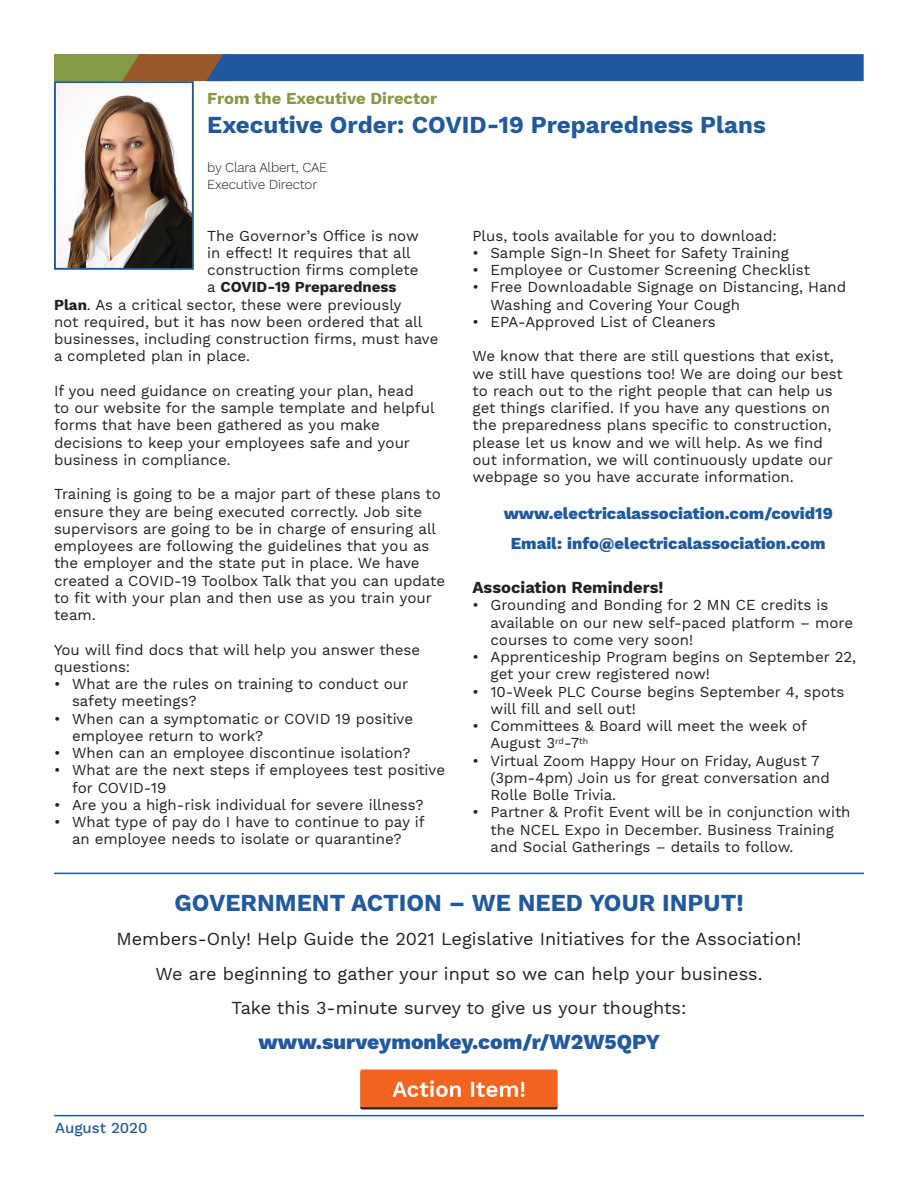
<style>
.page{position:relative;width:918px;height:1188px;background:#fff}
.page>*{position:absolute;margin:0;border:0;box-sizing:border-box;transform-origin:0 0}
.t1{font:700 24px "Work Sans";color:#20599e}
.t2{font:800 21px "Work Sans";color:#20599e}
.t3{font:18px/34.5px "Work Sans";color:#231f20;text-align:center}
.t4{font:800 16.5px/30px "Work Sans";color:#20599e;text-align:center}
.t5{font:700 16.5px "Work Sans";color:#849a44}
.t6{font:700 16.5px "Work Sans";color:#231f20}
.t7{font:15px/17.2px "Work Sans";color:#231f20}
.t8{font:700 15px "Work Sans";color:#231f20}
.t9{font:500 15px "Work Sans";color:#20599e}
.t10{font:300 13.5px/16.2px "Work Sans";letter-spacing:-.02em;color:#231f20}
.s1{font-weight:400}
.s2{font-weight:700}
</style>
<div class="page">
<img style="left:57px;top:84px;width:134px;height:183px">
<div style="left:54px;top:81px;width:140px;height:189px;border:2px solid #20599e"></div>
<hr style="left:54px;top:873px;width:810px;height:1px;background:#20599e">
<hr style="left:54px;top:1115px;width:810px;height:1px;background:#20599e">
<div style="left:54px;top:54px;width:94px;height:27px;background:#849a44"></div>
<svg style="left:122px;top:54px;width:742px;height:27px;background:#2f5a90"></svg>
<img style="left:360px;top:1069px;width:198px;height:41px">
<p class="t5" style="left:207px;top:89px;width:231px">From the Executive Director</p>
<h1 class="t1" style="left:207px;top:111px;width:560px">Executive Order: COVID-19 Preparedness Plans</h1>
<p class="t10" style="left:207px;top:160px;width:122px">by Clara Albert, CAE<br>Executive Director</p>
<p class="t7" style="left:207px;top:228px;width:213px">The Governor’s Office is now</p>
<p class="t7" style="left:207px;top:245px;width:205px">in effect! It requires that all</p>
<p class="t7" style="left:207px;top:262px;width:213px">construction firms complete</p>
<p class="t8" style="left:207px;top:279px;width:191px"><span class="s1">a</span> COVID-19 Preparedness</p>
<p class="t7" style="left:54px;top:297px;width:349px"><span class="s2">Plan</span>. As a critical sector, these were previously</p>
<p class="t7" style="left:54px;top:314px;width:370px">not required, but it has now been ordered that all</p>
<p class="t7" style="left:54px;top:331px;width:386px">businesses, including construction firms, must have</p>
<p class="t7" style="left:54px;top:348px;width:198px">a completed plan in place.</p>
<p class="t7" style="left:54px;top:383px;width:382px">If you need guidance on creating your plan, head<br>to our website for the sample template and helpful forms that have been gathered as you make decisions to keep your employees safe and your business in compliance.</p>
<p class="t7" style="left:54px;top:486px;width:393px">Training is going to be a major part of these plans to ensure they are being executed correctly. Job site supervisors are going to be in charge of ensuring all employees are following the guidelines that you as the employer and the state put in place. We have created a COVID-19 Toolbox Talk that you can update to fit with your plan and then use as you train your team.</p>
<p class="t7" style="left:54px;top:642px;width:368px">You will find docs that will help you answer these questions:</p>
<p class="t7" style="left:72px;top:676px;width:338px;text-indent:-18px">• What are the rules on training to conduct our safety meetings?</p>
<p class="t7" style="left:72px;top:711px;width:343px;text-indent:-18px">• When can a symptomatic or COVID 19 positive employee return to work?</p>
<p class="t7" style="left:54px;top:745px;width:358px">• When can an employee discontinue isolation?</p>
<p class="t7" style="left:72px;top:762px;width:375px;text-indent:-18px">• What are the next steps if employees test positive for COVID-19</p>
<p class="t7" style="left:54px;top:797px;width:371px">• Are you a high-risk individual for severe illness?</p>
<p class="t7" style="left:54px;top:814px;width:372px;text-align:center">• What type of pay do I have to continue to pay if an employee needs to isolate or quarantine?</p>
<p class="t7" style="left:473px;top:228px;width:306px">Plus, tools available for you to download:</p>
<p class="t7" style="left:473px;top:245px;width:318px">• Sample Sign-In Sheet for Safety Training</p>
<p class="t7" style="left:473px;top:262px;width:339px">• Employee or Customer Screening Checklist</p>
<p class="t7" style="left:491px;top:279px;width:357px;text-indent:-18px">• Free Downloadable Signage on Distancing, Hand<br>Washing and Covering Your Cough</p>
<p class="t7" style="left:473px;top:314px;width:245px">• EPA-Approved List of Cleaners</p>
<p class="t7" style="left:473px;top:348px;width:372px">We know that there are still questions that exist, we still have questions too! We are doing our best to reach out to the right people that can help us get things clarified. If you have any questions on the preparedness plans specific to construction, please let us know and we will help. As we find out information, we will continuously update our webpage so you have accurate information.</p>
<p class="t4" style="left:504px;top:499px;width:331px">www.electricalassociation.com/covid19<br>Email: info@electricalassociation.com</p>
<p class="t6" style="left:473px;top:578px;width:193px">Association Reminders!</p>
<p class="t7" style="left:490px;top:597px;width:364px;text-indent:-18px">• Grounding and Bonding for 2 MN CE credits is available on our new self-paced platform – more courses to come very soon!</p>
<p class="t7" style="left:490px;top:649px;width:367px;text-indent:-18px">• Apprenticeship Program begins on September 22, get your crew registered now!</p>
<p class="t7" style="left:490px;top:684px;width:355px;text-indent:-18px">• 10-Week PLC Course begins September 4, spots will fill and sell out!</p>
<p class="t7" style="left:490px;top:718px;width:318px;text-indent:-18px">• Committees &amp; Board will meet the week of<br>August 3<sup>rd</sup>-7<sup>th</sup></p>
<p class="t7" style="left:490px;top:753px;width:341px;text-indent:-18px">• Virtual Zoom Happy Hour on Friday, August 7 (3pm-4pm) Join us for great conversation and<br>Rolle Bolle Trivia.</p>
<p class="t7" style="left:490px;top:804px;width:362px;text-indent:-18px">• Partner &amp; Profit Event will be in conjunction with the NCEL Expo in December. Business Training and Social Gatherings – details to follow.</p>
<h1 class="t1" style="left:174px;top:889px;width:571px">GOVERNMENT ACTION – WE NEED YOUR INPUT!</h1>
<p class="t3" style="left:117px;top:923px;width:686px">Members-Only! Help Guide the 2021 Legislative Initiatives for the Association!<br>We are beginning to gather your input so we can help your business.<br>Take this 3-minute survey to give us your thoughts:</p>
<h2 class="t2" style="left:258px;top:1029px;width:403px">www.surveymonkey.com/r/W2W5QPY</h2>
<p class="t9" style="left:55px;top:1119px;width:94px">August 2020</p>
</div>
